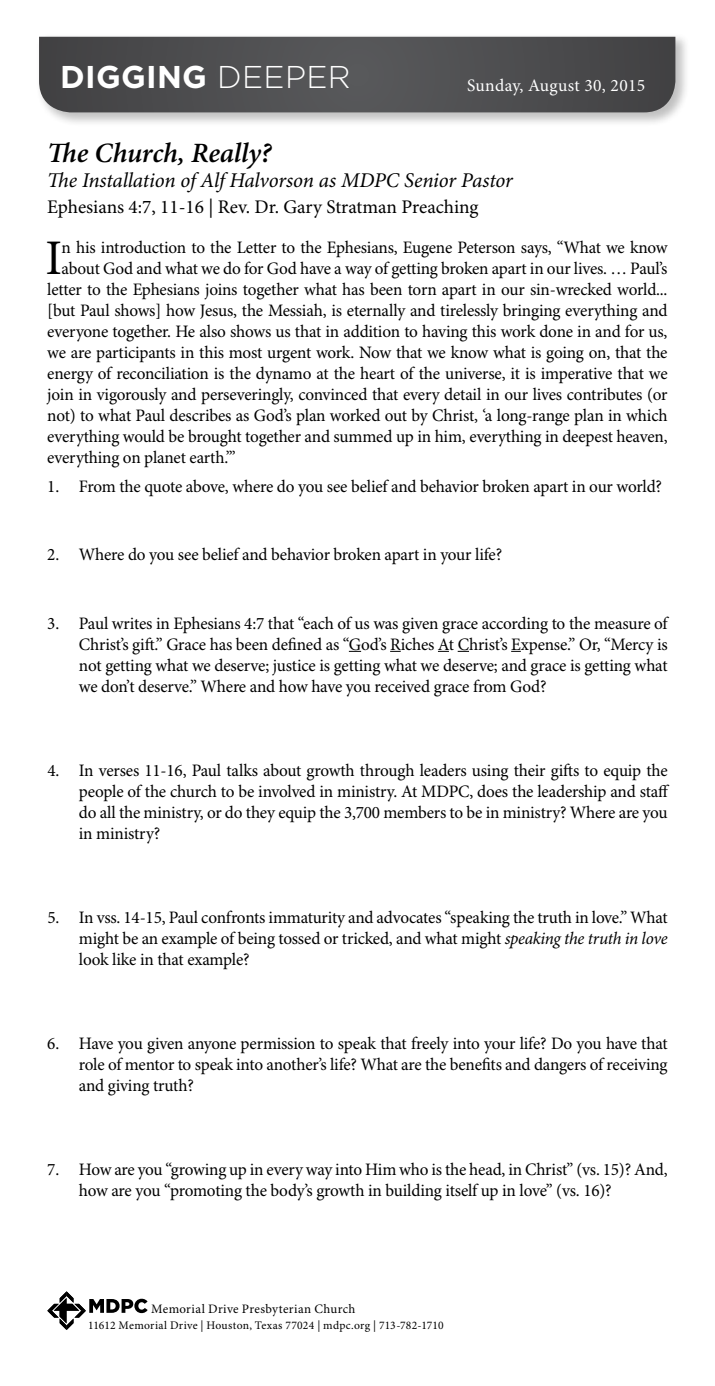
<style>
.page{position:relative;width:715px;height:1386px;background:#fff}
.page>*{position:absolute;margin:0;border:0;box-sizing:border-box;transform-origin:0 0}
.t1{font:49.88px "Minion Pro";color:#000}
.t2{font:700 31.5px "Gotham";letter-spacing:.01em;color:#fff}
.t3{font:italic 600 28px "Minion Pro";letter-spacing:-.01em;color:#000}
.t4{font:italic 21px "Minion Pro";letter-spacing:-.01em;color:#000}
.t5{font:19.25px "Minion Pro";color:#000}
.t6{font:17.5px/21px "Minion Pro";letter-spacing:-.015em;color:#000;text-align:justify}
.t7{font:17.5px "Minion Pro";letter-spacing:.02em;color:#fff}
.t8{font:12.95px "Minion Pro";letter-spacing:.025em;color:#000}
.t9{font:11.55px "Minion Pro";letter-spacing:.02em;color:#000}
.s1{font-weight:300}
.s2{font-style:italic}
</style>
<div class="page">
<svg style="left:47px;top:1291px;width:100px;height:39px"></svg>
<div style="left:35px;top:33px;width:655px;height:94px;background:#000;opacity:.25"></div>
<svg style="left:39px;top:37px;width:636px;height:75px"></svg>
<svg style="left:348px;top:651px;width:13px;height:1px"></svg>
<h2 class="t2" style="left:60px;top:56px;width:292px">Digging <span class="s1">DEEPER</span></h2>
<p class="t7" style="left:466px;top:75px;width:180px">Sunday, August 30, 2015</p>
<h3 class="t3" style="left:47px;top:136px;width:225px">The Church, Really?</h3>
<p class="t4" style="left:47px;top:168px;width:467px">The Installation of Alf Halvorson as MDPC Senior Pastor</p>
<p class="t5" style="left:47px;top:196px;width:432px">Ephesians 4:7, 11-16 | Rev. Dr. Gary Stratman Preaching</p>
<h1 class="t1" style="left:45px;top:229px;width:18px">I</h1>
<p class="t6" style="left:62px;top:238px;width:607px">n his introduction to the Letter to the Ephesians, Eugene Peterson says, “What we know</p>
<p class="t6" style="left:62px;top:259px;width:607px">about God and what we do for God have a way of getting broken apart in our lives. … Paul’s</p>
<p class="t6" style="left:47px;top:280px;width:621px">letter to the Ephesians joins together what has been torn apart in our sin-wrecked world...</p>
<p class="t6" style="left:47px;top:301px;width:621px">[but Paul shows] how Jesus, the Messiah, is eternally and tirelessly bringing everything and</p>
<p class="t6" style="left:47px;top:322px;width:621px">everyone together. He also shows us that in addition to having this work done in and for us,</p>
<p class="t6" style="left:47px;top:343px;width:621px">we are participants in this most urgent work. Now that we know what is going on, that the</p>
<p class="t6" style="left:47px;top:364px;width:621px">energy of reconciliation is the dynamo at the heart of the universe, it is imperative that we</p>
<p class="t6" style="left:47px;top:385px;width:621px">join in vigorously and perseveringly, convinced that every detail in our lives contributes (or</p>
<p class="t6" style="left:47px;top:406px;width:621px">not) to what Paul describes as God’s plan worked out by Christ, ‘a long-range plan in which</p>
<p class="t6" style="left:47px;top:427px;width:621px">everything would be brought together and summed up in him, everything in deepest heaven,</p>
<p class="t6" style="left:47px;top:448px;width:190px">everything on planet earth.’”</p>
<p class="t6" style="left:47px;top:477px;width:615px">1. From the quote above, where do you see belief and behavior broken apart in our world?</p>
<p class="t6" style="left:47px;top:545px;width:456px">2. Where do you see belief and behavior broken apart in your life?</p>
<p class="t6" style="left:79px;top:613px;width:590px;text-indent:-32px">3. Paul writes in Ephesians 4:7 that “each of us was given grace according to the measure of Christ’s gift.” Grace has been defined as “God’s Riches At Christ’s Expense.” Or, “Mercy is not getting what we deserve; justice is getting what we deserve; and grace is getting what we don’t deserve.” Where and how have you received grace from God?</p>
<p class="t6" style="left:79px;top:760px;width:591px;text-indent:-32px">4. In verses 11-16, Paul talks about growth through leaders using their gifts to equip the people of the church to be involved in ministry. At MDPC, does the leadership and staff do all the ministry, or do they equip the 3,700 members to be in ministry? Where are you in ministry?</p>
<p class="t6" style="left:79px;top:907px;width:590px;text-indent:-31px">5. In vss. 14-15, Paul confronts immaturity and advocates “speaking the truth in love.” What might be an example of being tossed or tricked, and what might <span class="s2">speaking the truth in love </span>look like in that example?</p>
<p class="t6" style="left:79px;top:1033px;width:590px;text-indent:-32px">6. Have you given anyone permission to speak that freely into your life? Do you have that role of mentor to speak into another’s life? What are the benefits and dangers of receiving and giving truth?</p>
<p class="t6" style="left:79px;top:1159px;width:589px;text-indent:-32px">7. How are you “growing up in every way into Him who is the head, in Christ” (vs. 15)? And, how are you “promoting the body’s growth in building itself up in love” (vs. 16)?</p>
<p class="t8" style="left:151px;top:1301px;width:205px">Memorial Drive Presbyterian Church</p>
<p class="t9" style="left:88px;top:1319px;width:356px">11612 Memorial Drive | Houston, Texas 77024 | mdpc.org | 713-782-1710</p>
</div>
